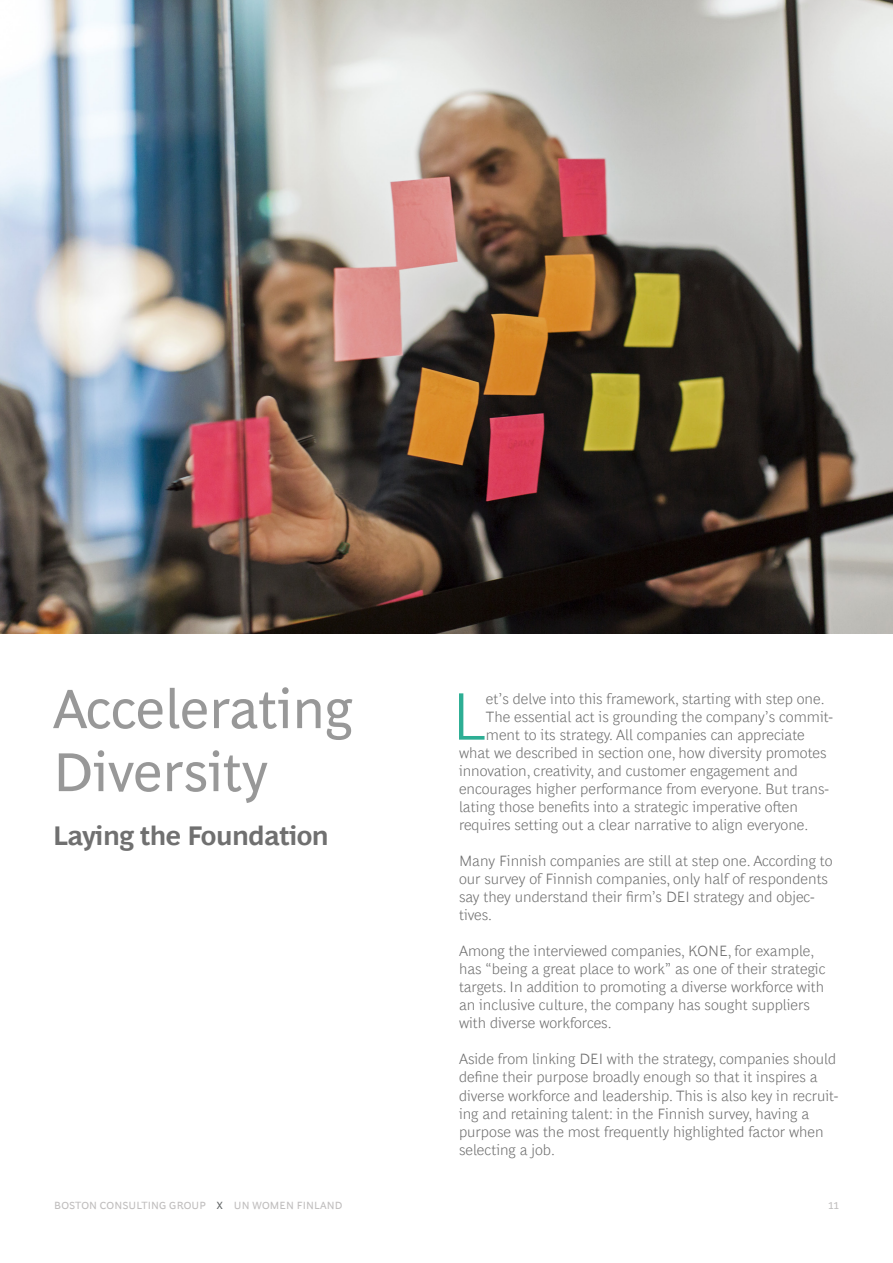
<style>
.page{position:relative;width:893px;height:1263px;background:#fff}
.page>*{position:absolute;margin:0;border:0;box-sizing:border-box;transform-origin:0 0}
.Chapter_start_drop_c{font:300 68.1px "Henderson BCG Sans";color:#2dae94}
.Chapter_-_Title{font:55.5px/63px "Henderson BCG Sans";color:#989898}
.Chapter_-_Subtitle{font:700 27px "Henderson BCG Sans";letter-spacing:-.02em;color:#707070}
.Body_Copy{font:300 15px/18px "Henderson BCG Sans";color:#707070}
.Chapter_start_drop_c-2{font:300 15px "Henderson BCG Sans";color:#707070}
.t1{font:10.5px "Henderson BCG Sans";letter-spacing:.01em;color:#c0bebe}
.s1{color:#66696a}
</style>
<div class="page">
<img style="left:0;top:0;width:893px;height:633px">
<p class="Chapter_-_Title" style="left:53px;top:673px;width:301px">Accelerating<br>Diversity</p>
<p class="Chapter_-_Subtitle" style="left:53px;top:816px;width:277px">Laying the Foundation</p>
<p class="Chapter_start_drop_c" style="left:451px;top:666px;width:36px">L</p>
<p class="Chapter_start_drop_c-2" style="left:486px;top:687px;width:340px">et’s delve into this framework, starting with step one.</p>
<p class="Chapter_start_drop_c-2" style="left:486px;top:705px;width:348px">The essential act is grounding the company’s commit-</p>
<p class="Chapter_start_drop_c-2" style="left:486px;top:723px;width:320px">ment to its strategy. All companies can appreciate</p>
<p class="Chapter_start_drop_c-2" style="left:459px;top:741px;width:369px">what we described in section one, how diversity promotes</p>
<p class="Chapter_start_drop_c-2" style="left:459px;top:760px;width:340px">innovation, creativity, and customer engagement and</p>
<p class="Chapter_start_drop_c-2" style="left:459px;top:778px;width:371px">encourages higher performance from everyone. But trans-</p>
<p class="Chapter_start_drop_c-2" style="left:459px;top:796px;width:341px">lating those benefits into a strategic imperative often</p>
<p class="Chapter_start_drop_c-2" style="left:459px;top:814px;width:351px">requires setting out a clear narrative to align everyone.</p>
<p class="Body_Copy" style="left:459px;top:850px;width:375px">Many Finnish companies are still at step one. According to our survey of Finnish companies, only half of respondents say they understand their firm’s DEI strategy and objec&shy;tives.</p>
<p class="Body_Copy" style="left:459px;top:941px;width:368px">Among the interviewed companies, KONE, for example, has “being a great place to work” as one of their strategic targets. In addition to promoting a diverse workforce with an inclusive culture, the company has sought suppliers with diverse workforces.</p>
<p class="Body_Copy" style="left:459px;top:1049px;width:381px">Aside from linking DEI with the strategy, companies should define their purpose broadly enough so that it inspires a diverse workforce and leadership. This is also key in recruit&shy;ing and retaining talent: in the Finnish survey, having a purpose was the most frequently highlighted factor when selecting a job.</p>
<p class="t1" style="left:54px;top:1197px;width:290px">BOSTON CONSULTING GROUP <span class="s1">X</span> UN WOMEN FINLAND</p>
<p class="t1" style="left:828px;top:1197px;width:12px">11</p>
</div>
